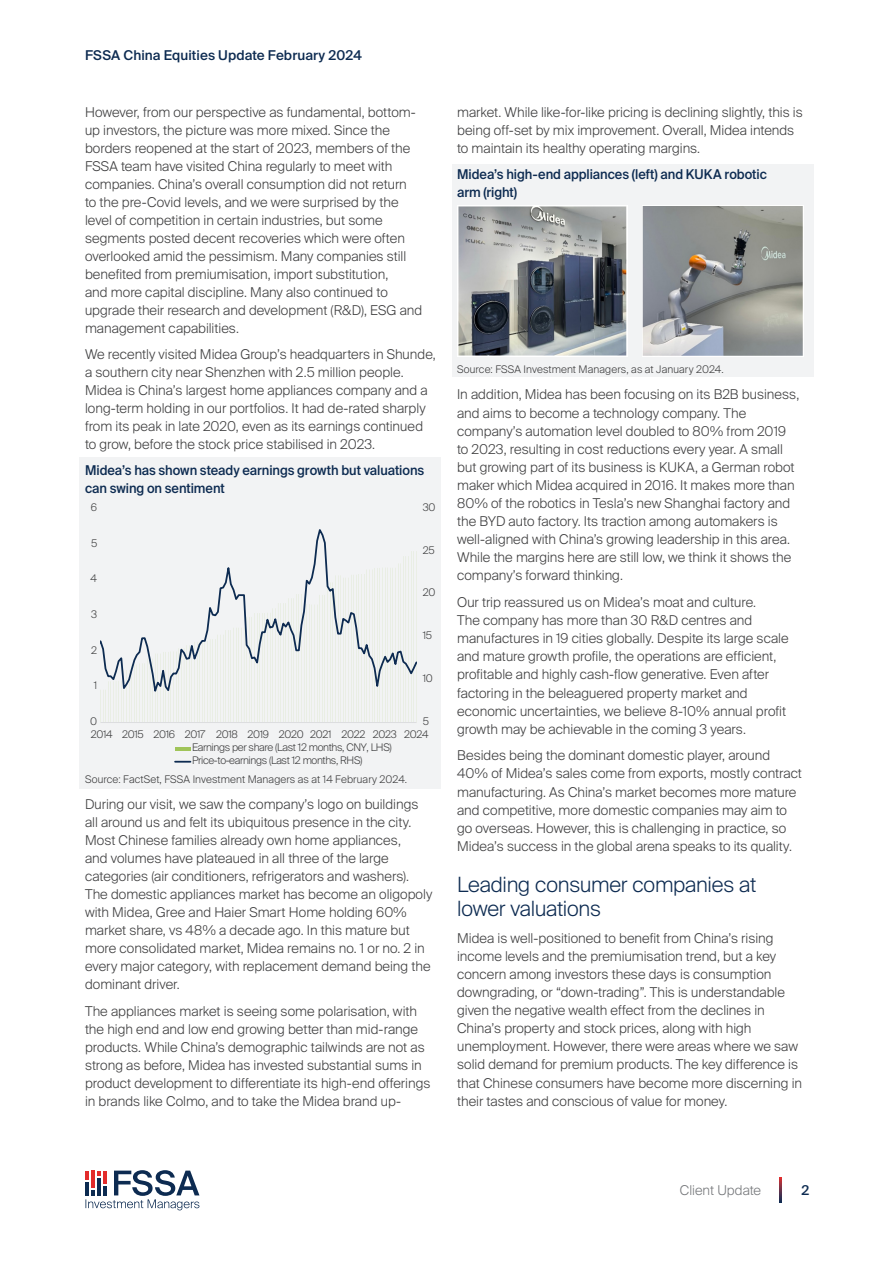
<style>
.page{position:relative;width:893px;height:1263px;background:#fff}
.page>*{position:absolute;margin:0;border:0;box-sizing:border-box;transform-origin:0 0}
.Heading{font:300 21px/24.2px "Suisse Intl";letter-spacing:-.01em;color:#0d2b51}
.Body{font:300 13.5px/18.1px "Suisse Intl";letter-spacing:.005em;color:#3e3e3f}
.chart_title_1{font:500 13.5px/18px "Suisse Intl";color:#0d2b51;scale:.95 1}
.chart_title_1-2{font:500 13.5px "Suisse Intl";color:#0d2b51}
.t1{font:300 13.5px "Suisse Intl";color:#76787b}
.source{font:300 10.5px/12.9px "Suisse Intl";letter-spacing:-.025em;color:#3e3e3f}
.source-2{font:300 10.5px "Suisse Intl";letter-spacing:.01em;color:#3e3e3f}
</style>
<div class="page">
<div style="left:80px;top:457px;width:361px;height:332px;background:#f2f3f4"></div>
<div style="left:452px;top:165px;width:361px;height:212px;background:#f2f3f4"></div>
<svg style="left:85px;top:1170px;width:114px;height:40px"></svg>
<svg style="left:779px;top:1177px;width:2px;height:25px"></svg>
<img style="left:457px;top:205px;width:170px;height:151px">
<img style="left:642px;top:205px;width:162px;height:151px">
<svg style="left:100px;top:699px;width:314px;height:23px"></svg>
<hr style="left:101px;top:722px;width:315px;height:1px;background:#dcdddf">
<svg style="left:100px;top:529px;width:317px;height:170px"></svg>
<hr style="left:175px;top:747px;width:16px;height:4px;background:#a0c459">
<svg style="left:175px;top:761px;width:15px;height:2px"></svg>
<p class="chart_title_1-2" style="left:85px;top:47px;width:278px">FSSA China Equities Update February 2024</p>
<p class="Body" style="left:85px;top:103px;width:339px">However, from our perspective as fundamental, bottom&shy;up investors, the picture was more mixed. Since the borders reopened at the start of 2023, members of the FSSA team have visited China regularly to meet with companies. China’s overall consumption did not return<br>to the pre-Covid levels, and we were surprised by the level of competition in certain industries, but some segments posted decent recoveries which were often overlooked amid the pessimism. Many companies still benefited from premiumisation, import substitution,<br>and more capital discipline. Many also continued to upgrade their research and development (R&amp;D), ESG and management capabilities.</p>
<p class="Body" style="left:85px;top:346px;width:352px">We recently visited Midea Group’s headquarters in Shunde, a southern city near Shenzhen with 2.5 million people.<br>Midea is China’s largest home appliances company and a long-term holding in our portfolios. It had de-rated sharply from its peak in late 2020, even as its earnings continued to grow, before the stock price stabilised in 2023.</p>
<p class="chart_title_1" style="left:85px;top:461px;width:359px">Midea’s has shown steady earnings growth but valuations can swing on sentiment</p>
<p class="source" style="left:91px;top:501px;width:8px">6</p>
<p class="source" style="left:91px;top:536px;width:8px">5</p>
<p class="source" style="left:91px;top:572px;width:8px">4</p>
<p class="source" style="left:91px;top:608px;width:7px">3</p>
<p class="source" style="left:91px;top:643px;width:7px">2</p>
<p class="source" style="left:94px;top:679px;width:5px">1</p>
<p class="source" style="left:90px;top:715px;width:8px">0</p>
<p class="source" style="left:423px;top:501px;width:14px">30</p>
<p class="source" style="left:423px;top:544px;width:13px">25</p>
<p class="source" style="left:423px;top:586px;width:14px">20</p>
<p class="source" style="left:423px;top:629px;width:11px">15</p>
<p class="source" style="left:423px;top:672px;width:12px">10</p>
<p class="source" style="left:423px;top:715px;width:8px">5</p>
<p class="source" style="left:192px;top:728px;width:238px;text-indent:-101px">2014 2015 2016 2017 2018 2019 2020 2021 2022 2023 2024<br>Earnings per share (Last 12 months, CNY, LHS)<br>Price-to-earnings (Last 12 months, RHS)</p>
<p class="source-2" style="left:85px;top:773px;width:324px">Source: FactSet, FSSA Investment Managers as at 14 February 2024.</p>
<p class="Body" style="left:85px;top:795px;width:349px">During our visit, we saw the company’s logo on buildings all around us and felt its ubiquitous presence in the city.<br>Most Chinese families already own home appliances,<br>and volumes have plateaued in all three of the large categories (air conditioners, refrigerators and washers).<br>The domestic appliances market has become an oligopoly with Midea, Gree and Haier Smart Home holding 60% market share, vs 48% a decade ago. In this mature but more consolidated market, Midea remains no. 1 or no. 2 in every major category, with replacement demand being the dominant driver.</p>
<p class="Body" style="left:85px;top:1002px;width:347px">The appliances market is seeing some polarisation, with the high end and low end growing better than mid-range products. While China’s demographic tailwinds are not as strong as before, Midea has invested substantial sums in product development to differentiate its high-end offerings in brands like Colmo, and to take the Midea brand up-</p>
<p class="Body" style="left:457px;top:103px;width:347px">market. While like-for-like pricing is declining slightly, this is being off-set by mix improvement. Overall, Midea intends to maintain its healthy operating margins.</p>
<p class="chart_title_1" style="left:457px;top:165px;width:328px">Midea’s high-end appliances (left) and KUKA robotic arm (right)</p>
<p class="source-2" style="left:457px;top:363px;width:268px">Source: FSSA Investment Managers, as at January 2024.</p>
<p class="Body" style="left:457px;top:386px;width:344px">In addition, Midea has been focusing on its B2B business, and aims to become a technology company. The company’s automation level doubled to 80% from 2019 to 2023, resulting in cost reductions every year. A small but growing part of its business is KUKA, a German robot maker which Midea acquired in 2016. It makes more than 80% of the robotics in Tesla’s new Shanghai factory and the BYD auto factory. Its traction among automakers is well-aligned with China’s growing leadership in this area.<br>While the margins here are still low, we think it shows the company’s forward thinking.</p>
<p class="Body" style="left:457px;top:593px;width:333px">Our trip reassured us on Midea’s moat and culture.<br>The company has more than 30 R&amp;D centres and manufactures in 19 cities globally. Despite its large scale and mature growth profile, the operations are efficient, profitable and highly cash-flow generative. Even after factoring in the beleaguered property market and economic uncertainties, we believe 8-10% annual profit growth may be achievable in the coming 3 years.</p>
<p class="Body" style="left:457px;top:747px;width:346px">Besides being the dominant domestic player, around 40% of Midea’s sales come from exports, mostly contract manufacturing. As China’s market becomes more mature and competitive, more domestic companies may aim to go overseas. However, this is challenging in practice, so Midea’s success in the global arena speaks to its quality.</p>
<p class="Heading" style="left:457px;top:873px;width:301px">Leading consumer companies at lower valuations</p>
<p class="Body" style="left:457px;top:929px;width:346px">Midea is well-positioned to benefit from China’s rising income levels and the premiumisation trend, but a key concern among investors these days is consumption downgrading, or “down-trading”. This is understandable given the negative wealth effect from the declines in China’s property and stock prices, along with high unemployment. However, there were areas where we saw solid demand for premium products. The key difference is that Chinese consumers have become more discerning in their tastes and conscious of value for money.</p>
<p class="t1" style="left:680px;top:1182px;width:83px">Client Update</p>
<p class="chart_title_1-2" style="left:801px;top:1182px;width:9px">2</p>
</div>
